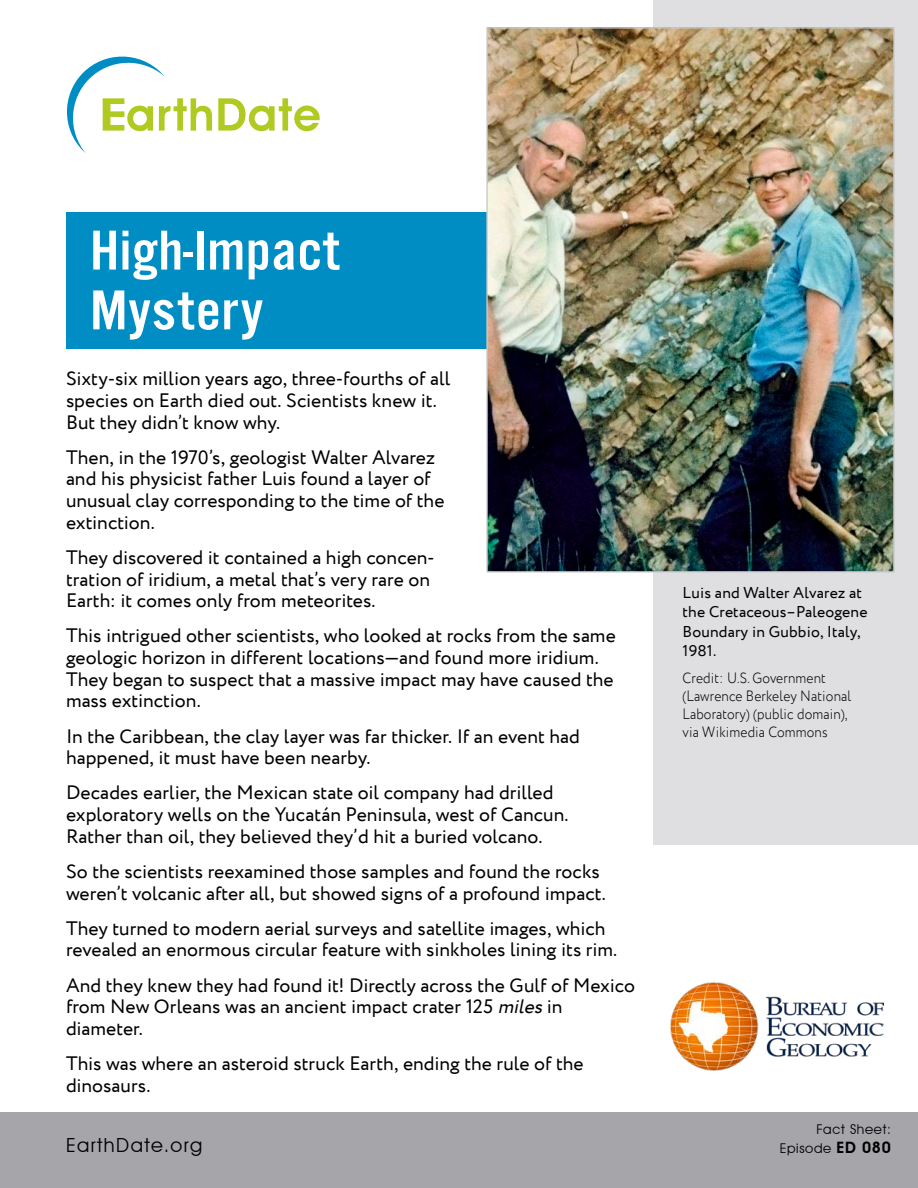
<style>
.page{position:relative;width:918px;height:1188px;background:#fff}
.page>*{position:absolute;margin:0;border:0;box-sizing:border-box;transform-origin:0 0}
.t1{font:58.35px/59.8px "Alternate Got No 3 D";letter-spacing:.01em;color:#fff;scale:1.1 1}
.t2{font:19.5px/21.6px "Circe";color:#000}
.t3{font:19.5px "Avant Garde IT Cby BT";letter-spacing:.075em;color:#000}
.t4{font:15.75px/19.5px "Circe";letter-spacing:.01em;color:#000}
.t5{font:300 15px/18px "Circe";letter-spacing:.01em;color:#000;scale:.9 1}
.t6{font:13.5px/18.9px "Avant Garde IT Cby BT";letter-spacing:.05em;color:#000;text-align:right}
.s1{font-style:italic}
.s2{font-weight:600;font-size:15.75px}
</style>
<div class="page">
<div style="left:66px;top:212px;width:447px;height:136px;background:#008dc4"></div>
<div style="left:653px;top:0;width:265px;height:845px;background:#dfdee0"></div>
<svg style="left:67px;top:56px;width:145px;height:97px"></svg>
<svg style="left:218px;top:98px;width:102px;height:33px"></svg>
<img style="left:671px;top:983px;width:213px;height:88px">
<div style="left:0;top:1112px;width:918px;height:76px;background:#a5a5aa"></div>
<img style="left:488px;top:29px;width:405px;height:542px">
<h1 class="t1" style="left:90px;top:220px;width:229px">High-Impact<br>Mystery</h1>
<p class="t2" style="left:66px;top:368px;width:386px">Sixty-six million years ago, three-fourths of all species on Earth died out. Scientists knew it.<br>But they didn’t know why.</p>
<p class="t2" style="left:66px;top:447px;width:380px">Then, in the 1970’s, geologist Walter Alvarez and his physicist father Luis found a layer of unusual clay corresponding to the time of the extinction.</p>
<p class="t2" style="left:66px;top:547px;width:370px">They discovered it contained a high concen&shy;tration of iridium, a metal that’s very rare on<br>Earth: it comes only from meteorites.</p>
<p class="t2" style="left:66px;top:626px;width:551px">This intrigued other scientists, who looked at rocks from the same geologic horizon in different locations—and found more iridium.<br>They began to suspect that a massive impact may have caused the mass extinction.</p>
<p class="t2" style="left:66px;top:726px;width:516px">In the Caribbean, the clay layer was far thicker. If an event had happened, it must have been nearby.</p>
<p class="t2" style="left:66px;top:783px;width:504px">Decades earlier, the Mexican state oil company had drilled exploratory wells on the Yucatán Peninsula, west of Cancun.<br>Rather than oil, they believed they’d hit a buried volcano.</p>
<p class="t2" style="left:66px;top:861px;width:541px">So the scientists reexamined those samples and found the rocks weren’t volcanic after all, but showed signs of a profound impact.</p>
<p class="t2" style="left:66px;top:918px;width:553px">They turned to modern aerial surveys and satellite images, which revealed an enormous circular feature with sinkholes lining its rim.</p>
<p class="t2" style="left:66px;top:975px;width:571px">And they knew they had found it! Directly across the Gulf of Mexico from New Orleans was an ancient impact crater 125 <span class="s1">miles</span>in diameter.</p>
<p class="t2" style="left:66px;top:1053px;width:519px">This was where an asteroid struck Earth, ending the rule of the dinosaurs.</p>
<p class="t3" style="left:66px;top:1134px;width:138px">EarthDate.org</p>
<p class="t4" style="left:683px;top:583px;width:186px">Luis and Walter Alvarez at the Cretaceous–Paleogene<br>Boundary in Gubbio, Italy,<br>1981.</p>
<p class="t5" style="left:683px;top:669px;width:189px">Credit: U.S. Government (Lawrence Berkeley National<br>Laboratory) (public domain), via Wikimedia Commons</p>
<p class="t6" style="left:780px;top:1120px;width:113px">Fact Sheet:<br>Episode <span class="s2">ED 080</span></p>
</div>
